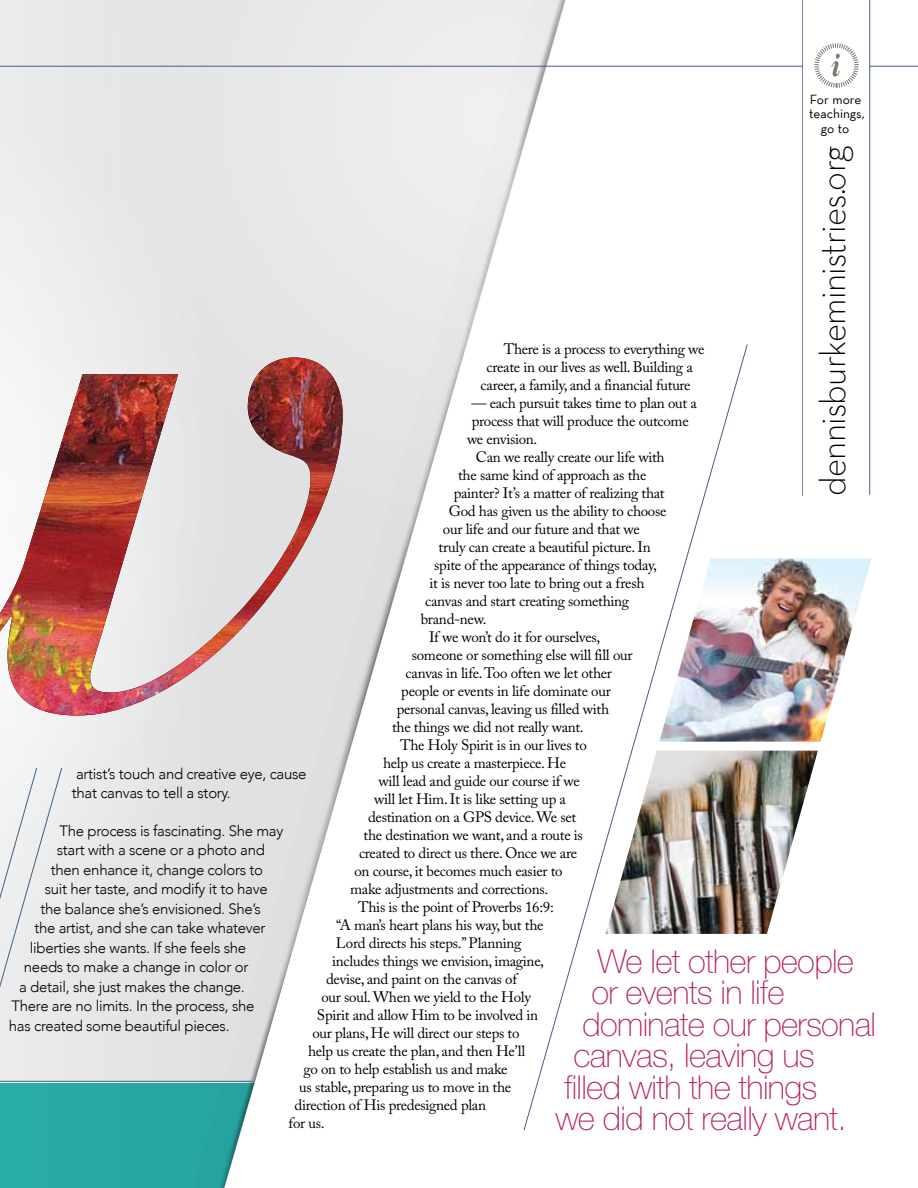
<style>
.page{position:relative;width:918px;height:1188px;background:#fff}
.page>*{position:absolute;margin:0;border:0;box-sizing:border-box;transform-origin:0 0}
.t1{font:300 36.75px "Neutra Text";letter-spacing:-.02em;color:#000}
.t2{font:italic 600 33.75px "New Caledonia LT Std";color:#7c776d}
.t3{font:100 33px "Helvetica Neue LT Std";letter-spacing:-.02em;color:#b72467}
.t4{font:15px "Adobe Caslon Pro";letter-spacing:-.02em;color:#000}
.t5{font:300 15px/19.5px "Avenir";letter-spacing:-.02em;color:#000}
.t6{font:13.5px/15px "Neutra Text";color:#000;text-align:center}
</style>
<div class="page">
<div style="left:10px;top:59px;width:63px;height:170px;background:#eaeaeb"></div>
<svg style="left:10px;top:229px;width:182px;height:832px;fill:#e6e7e8"></svg>
<div style="left:0;top:1083px;width:352px;height:105px;background:#28aaa4"></div>
<div style="left:73px;top:0;width:119px;height:357px;background:#e6e6e7"></div>
<img style="left:0;top:357px;width:192px;height:359px">
<img style="left:192px;top:0;width:376px;height:1188px">
<img style="left:748px;top:751px;width:70px;height:183px">
<img style="left:748px;top:558px;width:124px;height:184px">
<hr style="left:0;top:66px;width:918px;height:1px;background:#455e84">
<svg style="left:523px;top:344px;width:225px;height:787px"></svg>
<div style="left:0;top:767px;width:62px;height:267px;background:#ececed"></div>
<hr style="left:0;top:1081px;width:253px;height:1px;background:#455e84">
<div style="left:803px;top:0;width:67px;height:514px;background:#fff"></div>
<svg style="left:814px;top:43px;width:45px;height:45px"></svg>
<hr style="left:869px;top:0;width:1px;height:495px;background:#455e84">
<h2 class="t2" style="left:832px;top:45px;width:11px">i</h2>
<p class="t6" style="left:809px;top:91px;width:57px">For more teachings, go to</p>
<h1 class="t1" style="left:810px;top:496px;width:352px;rotate:-90deg">dennisburkeministries.org</h1>
<p class="t4" style="left:504px;top:340px;width:202px">There is a process to everything we</p>
<p class="t4" style="left:487px;top:358px;width:208px">create in our lives as well. Building a</p>
<p class="t4" style="left:481px;top:376px;width:212px">career, a family, and a financial future</p>
<p class="t4" style="left:472px;top:394px;width:227px">— each pursuit takes time to plan out a</p>
<p class="t4" style="left:472px;top:412px;width:218px">process that will produce the outcome</p>
<p class="t4" style="left:467px;top:430px;width:72px">we envision.</p>
<p class="t4" style="left:476px;top:448px;width:190px">Can we really create our life with</p>
<p class="t4" style="left:458px;top:466px;width:190px">the same kind of approach as the</p>
<p class="t4" style="left:454px;top:484px;width:213px">painter? It’s a matter of realizing that</p>
<p class="t4" style="left:449px;top:502px;width:219px">God has given us the ability to choose</p>
<p class="t4" style="left:443px;top:520px;width:198px">our life and our future and that we</p>
<p class="t4" style="left:439px;top:538px;width:214px">truly can create a beautiful picture. In</p>
<p class="t4" style="left:434px;top:556px;width:224px">spite of the appearance of things today,</p>
<p class="t4" style="left:430px;top:574px;width:216px">it is never too late to bring out a fresh</p>
<p class="t4" style="left:425px;top:592px;width:206px">canvas and start creating something</p>
<p class="t4" style="left:421px;top:610px;width:67px">brand-new.</p>
<p class="t4" style="left:429px;top:628px;width:173px">If we won’t do it for ourselves,</p>
<p class="t4" style="left:412px;top:646px;width:222px">someone or something else will fill our</p>
<p class="t4" style="left:406px;top:664px;width:208px">canvas in life. Too often we let other</p>
<p class="t4" style="left:401px;top:682px;width:211px">people or events in life dominate our</p>
<p class="t4" style="left:397px;top:700px;width:214px">personal canvas, leaving us filled with</p>
<p class="t4" style="left:392px;top:718px;width:193px">the things we did not really want.</p>
<p class="t4" style="left:400px;top:736px;width:188px">The Holy Spirit is in our lives to</p>
<p class="t4" style="left:383px;top:754px;width:185px">help us create a masterpiece. He</p>
<p class="t4" style="left:379px;top:772px;width:203px">will lead and guide our course if we</p>
<p class="t4" style="left:374px;top:790px;width:194px">will let Him. It is like setting up a</p>
<p class="t4" style="left:368px;top:808px;width:210px">destination on a GPS device. We set</p>
<p class="t4" style="left:364px;top:826px;width:221px">the destination we want, and a route is</p>
<p class="t4" style="left:359px;top:844px;width:219px">created to direct us there. Once we are</p>
<p class="t4" style="left:354px;top:862px;width:210px">on course, it becomes much easier to</p>
<p class="t4" style="left:350px;top:880px;width:200px">make adjustments and corrections.</p>
<p class="t4" style="left:358px;top:898px;width:197px">This is the point of Proverbs 16:9:</p>
<p class="t4" style="left:336px;top:916px;width:209px">“A man’s heart plans his way, but the</p>
<p class="t4" style="left:336px;top:934px;width:187px">Lord directs his steps.” Planning</p>
<p class="t4" style="left:332px;top:952px;width:214px">includes things we envision, imagine,</p>
<p class="t4" style="left:326px;top:970px;width:192px">devise, and paint on the canvas of</p>
<p class="t4" style="left:321px;top:988px;width:211px">our soul. When we yield to the Holy</p>
<p class="t4" style="left:317px;top:1006px;width:223px">Spirit and allow Him to be involved in</p>
<p class="t4" style="left:312px;top:1024px;width:209px">our plans, He will direct our steps to</p>
<p class="t4" style="left:308px;top:1042px;width:219px">help us create the plan, and then He’ll</p>
<p class="t4" style="left:304px;top:1060px;width:205px">go on to help establish us and make</p>
<p class="t4" style="left:299px;top:1078px;width:214px">us stable, preparing us to move in the</p>
<p class="t4" style="left:295px;top:1096px;width:193px">direction of His predesigned plan</p>
<p class="t4" style="left:289px;top:1114px;width:38px">for us.</p>
<p class="t5" style="left:72px;top:764px;width:236px">artist’s touch and creative eye, cause that canvas to tell a story.</p>
<p class="t5" style="left:60px;top:821px;width:225px">The process is fascinating. She may</p>
<p class="t5" style="left:57px;top:840px;width:210px">start with a scene or a photo and</p>
<p class="t5" style="left:51px;top:860px;width:214px">then enhance it, change colors to</p>
<p class="t5" style="left:45px;top:879px;width:224px">suit her taste, and modify it to have</p>
<p class="t5" style="left:40px;top:899px;width:222px">the balance she’s envisioned. She’s</p>
<p class="t5" style="left:34px;top:918px;width:233px">the artist, and she can take whatever</p>
<p class="t5" style="left:30px;top:938px;width:218px">liberties she wants. If she feels she</p>
<p class="t5" style="left:24px;top:957px;width:226px">needs to make a change in color or</p>
<p class="t5" style="left:19px;top:977px;width:227px">a detail, she just makes the change.</p>
<p class="t5" style="left:12px;top:996px;width:244px">There are no limits. In the process, she</p>
<p class="t5" style="left:9px;top:1016px;width:222px">has created some beautiful pieces.</p>
<h3 class="t3" style="left:597px;top:942px;width:258px">We let other people</h3>
<h3 class="t3" style="left:591px;top:974px;width:195px">or events in life</h3>
<h3 class="t3" style="left:582px;top:1005px;width:295px">dominate our personal</h3>
<h3 class="t3" style="left:573px;top:1037px;width:243px">canvas, leaving us</h3>
<h3 class="t3" style="left:564px;top:1068px;width:254px">filled with the things</h3>
<h3 class="t3" style="left:555px;top:1100px;width:293px">we did not really want.</h3>
</div>
